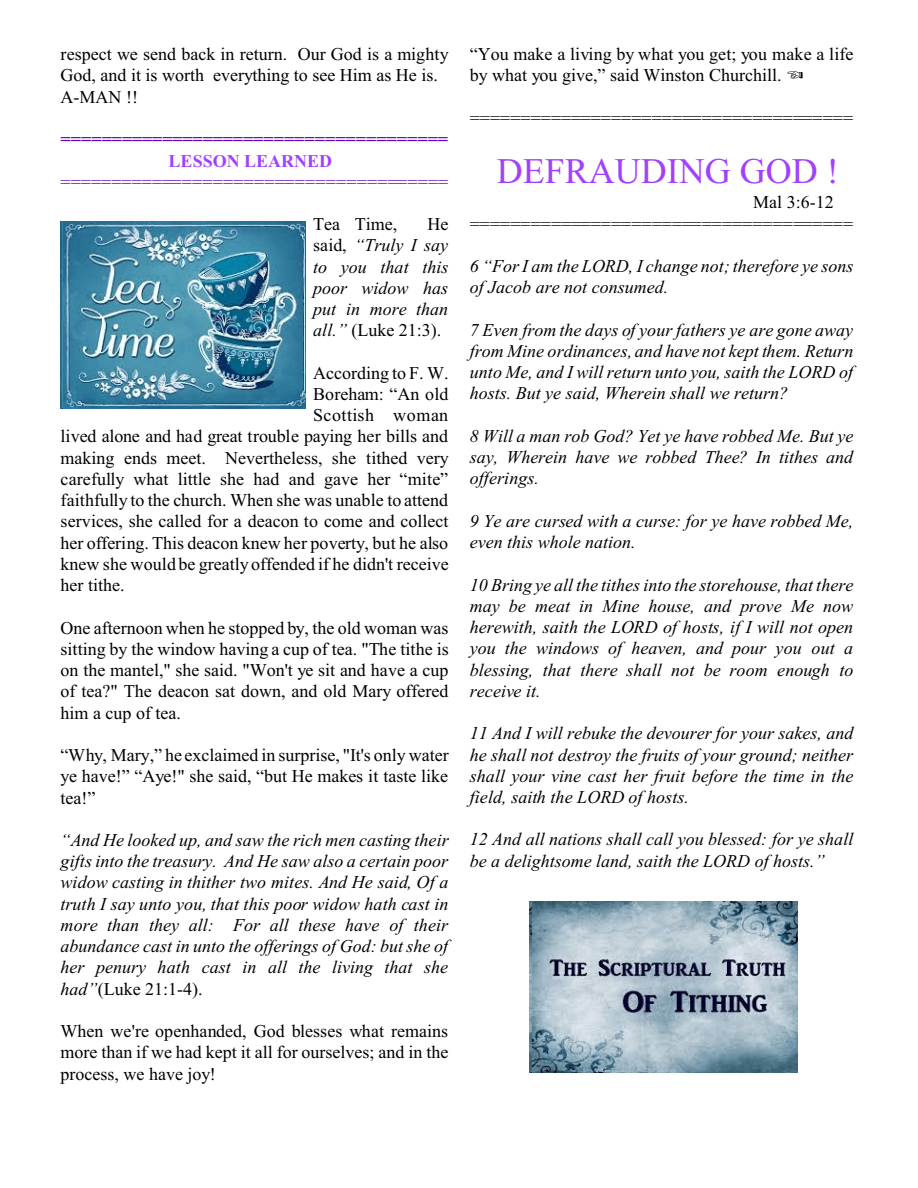
<style>
.page{position:relative;width:918px;height:1188px;background:#fff}
.page>*{position:absolute;margin:0;border:0;box-sizing:border-box;transform-origin:0 0}
.t1{font:36px "Times New Roman";color:#a140ff}
.t2{font:italic 18px/21.3px "Times New Roman";color:#000;text-align:justify}
.t3{font:18px/21.3px "Times New Roman";color:#000}
.t4{font:700 18px "Times New Roman";color:#6100bf}
.t5{font:18px "Times New Roman";color:#6100bf}
.t6{font:700 18px "Times New Roman";color:#a140ff}
.t7{font:18px "Times New Roman";letter-spacing:.025em;color:#000}
.s1{font-style:normal}
</style>
<div class="page">
<img style="left:61px;top:221px;width:244px;height:188px">
<img style="left:529px;top:901px;width:269px;height:171px">
<p class="t3" style="left:61px;top:45px;width:390px">respect we send back in return. Our God is a mighty<br>God, and it is worth everything to see Him as He is.<br>A-MAN !!</p>
<p class="t4" style="left:61px;top:133px;width:389px">======================================</p>
<p class="t6" style="left:169px;top:154px;width:165px">LESSON LEARNED</p>
<p class="t5" style="left:61px;top:175px;width:389px">======================================</p>
<p class="t3" style="left:313px;top:215px;width:86px">Tea Time,</p>
<p class="t2" style="left:313px;top:215px;width:137px;text-indent:114px"><span class="s1">He said,</span> “Truly I say to you that this poor widow has put in more than all.” <span class="s1">(Luke 21:3).</span></p>
<p class="t3" style="left:313px;top:364px;width:137px">According to F. W.</p>
<p class="t3" style="left:313px;top:385px;width:137px">Boreham: “An old</p>
<p class="t7" style="left:313px;top:409px;width:136px">Scottish woman</p>
<p class="t3" style="left:61px;top:427px;width:389px">lived alone and had great trouble paying her bills and</p>
<p class="t3" style="left:61px;top:449px;width:390px">making ends meet. Nevertheless, she tithed very</p>
<p class="t3" style="left:61px;top:470px;width:389px">carefully what little she had and gave her “mite”</p>
<p class="t3" style="left:61px;top:491px;width:389px">faithfully to the church. When she was unable to attend</p>
<p class="t3" style="left:61px;top:512px;width:389px">services, she called for a deacon to come and collect</p>
<p class="t3" style="left:61px;top:534px;width:389px">her offering. This deacon knew her poverty, but he also</p>
<p class="t3" style="left:61px;top:555px;width:390px">knew she would be greatly offended if he didn't receive</p>
<p class="t3" style="left:61px;top:576px;width:65px">her tithe.</p>
<p class="t3" style="left:61px;top:619px;width:390px;text-align:justify">One afternoon when he stopped by, the old woman was sitting by the window having a cup of tea. "The tithe is on the mantel," she said. "Won't ye sit and have a cup of tea?" The deacon sat down, and old Mary offered him a cup of tea.</p>
<p class="t3" style="left:61px;top:746px;width:390px;text-align:justify">“Why, Mary,” he exclaimed in surprise, "It's only water ye have!” “Aye!" she said, “but He makes it taste like tea!”</p>
<p class="t2" style="left:61px;top:831px;width:390px">“And He looked up, and saw the rich men casting their gifts into the treasury. And He saw also a certain poor widow casting in thither two mites. And He said, Of a truth I say unto you, that this poor widow hath cast in more than they all: For all these have of their abundance cast in unto the offerings of God: but she of her penury hath cast in all the living that she had”<span class="s1">(Luke 21:1-4).</span></p>
<p class="t3" style="left:61px;top:1022px;width:389px;text-align:justify">When we're openhanded, God blesses what remains more than if we had kept it all for ourselves; and in the process, we have joy!</p>
<p class="t3" style="left:470px;top:45px;width:385px">“You make a living by what you get; you make a life by what you give,” said Winston Churchill.</p>
<p class="t3" style="left:470px;top:109px;width:385px">======================================</p>
<h1 class="t1" style="left:497px;top:158px;width:343px">DEFRAUDING GOD !</h1>
<p class="t3" style="left:470px;top:193px;width:385px;text-indent:284px">Mal 3:6-12 ======================================</p>
<p class="t2" style="left:470px;top:257px;width:385px">6 “For I am the LORD, I change not; therefore ye sons of Jacob are not consumed.</p>
<p class="t2" style="left:470px;top:321px;width:385px">7 Even from the days of your fathers ye are gone away from Mine ordinances, and have not kept them. Return unto Me, and I will return unto you, saith the LORD of hosts. But ye said, Wherein shall we return?</p>
<p class="t2" style="left:470px;top:427px;width:385px">8 Will a man rob God? Yet ye have robbed Me. But ye say, Wherein have we robbed Thee? In tithes and offerings.</p>
<p class="t2" style="left:470px;top:512px;width:385px">9 Ye are cursed with a curse: for ye have robbed Me, even this whole nation.</p>
<p class="t2" style="left:470px;top:576px;width:385px">10 Bring ye all the tithes into the storehouse, that there may be meat in Mine house, and prove Me now herewith, saith the LORD of hosts, if I will not open you the windows of heaven, and pour you out a blessing, that there shall not be room enough to receive it.</p>
<p class="t2" style="left:470px;top:724px;width:385px">11 And I will rebuke the devourer for your sakes, and he shall not destroy the fruits of your ground; neither shall your vine cast her fruit before the time in the field, saith the LORD of hosts.</p>
<p class="t2" style="left:470px;top:831px;width:385px">12 And all nations shall call you blessed: for ye shall be a delightsome land, saith the LORD of hosts.”</p>
</div>
